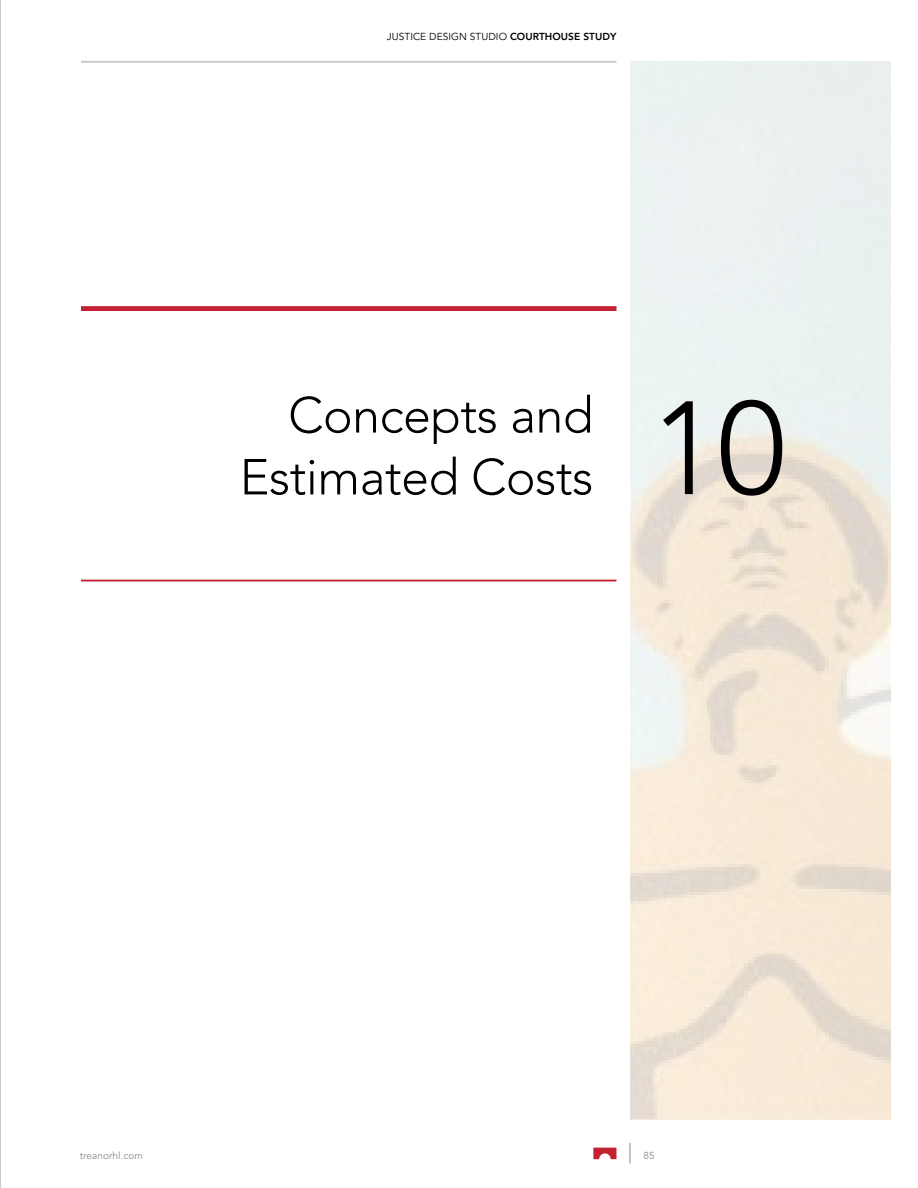
<style>
.page{position:relative;width:918px;height:1188px;background:#fff}
.page>*{position:absolute;margin:0;border:0;box-sizing:border-box;transform-origin:0 0}
.t1{font:300 131.1px "Avenir LT Std";color:#000}
.t2{font:300 50.1px/61.8px "Avenir LT Std";letter-spacing:-.01em;color:#000;text-align:right}
.t3{font:10.05px "Avenir LT Std";letter-spacing:.005em;color:#000}
.t4{font:10.05px "Avenir LT Std";letter-spacing:.005em;color:#8a8a8d}
.s1{font-weight:800}
</style>
<div class="page">
<hr style="left:81px;top:61px;width:535px;height:2px;background:#c5c7c8">
<svg style="left:630px;top:1143px;width:1px;height:20px"></svg>
<svg style="left:593px;top:1148px;width:23px;height:11px"></svg>
<hr style="left:0;top:0;width:1px;height:1188px;background:#c5c7c8">
<div style="left:81px;top:306px;width:535px;height:5px;background:#c32032"></div>
<hr style="left:81px;top:580px;width:535px;height:1px;background:#c32032">
<p class="t3" style="left:387px;top:31px;width:231px">JUSTICE DESIGN STUDIO <span class="s1">COURTHOUSE STUDY</span></p>
<h2 class="t2" style="left:240px;top:385px;width:355px">Concepts and<br>Estimated Costs</h2>
<h1 class="t1" style="left:651px;top:372px;width:136px">10</h1>
<p class="t4" style="left:80px;top:1150px;width:65px">treanorhl.com</p>
<p class="t4" style="left:643px;top:1150px;width:13px">85</p>
</div>
